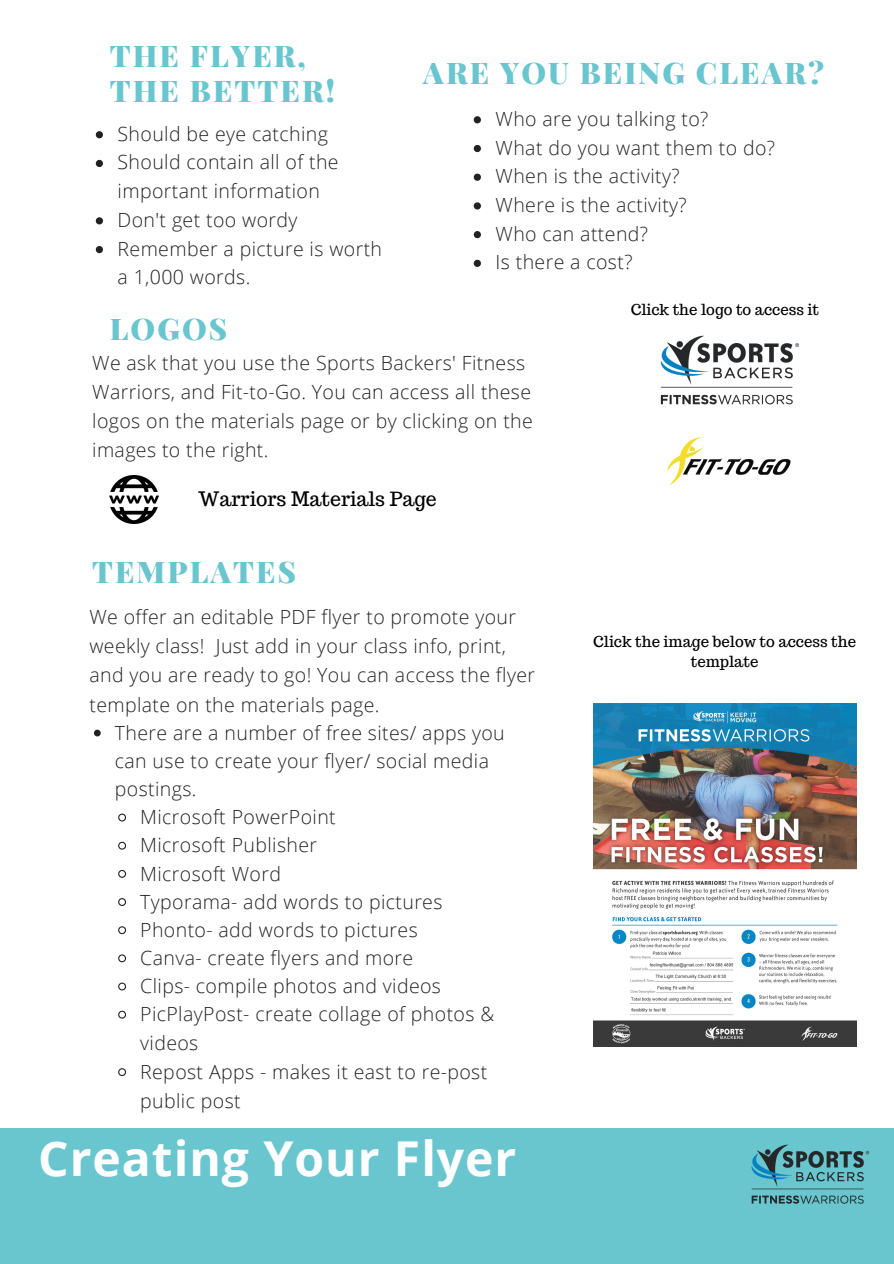
<style>
.page{position:relative;width:894px;height:1264px;background:#fff}
.page>*{position:absolute;margin:0;border:0;box-sizing:border-box;transform-origin:0 0}
.t1{font:700 48px "Open Sans";letter-spacing:.02em;color:#fff}
.t2{font:900 29.85px "Playfair Display";letter-spacing:.07em;color:#69c6cf}
.t3{font:300 19.5px/29.2px "Open Sans";letter-spacing:.02em;color:#222}
.t4{font:19.5px "Trocchi";color:#000}
.t5{font:15px/20.7px "Trocchi";color:#000;text-align:center}
</style>
<div class="page">
<div style="left:0;top:1128px;width:893px;height:135px;background:#69c6cf"></div>
<svg style="left:96px;top:131px;width:7px;height:7px"></svg>
<svg style="left:96px;top:160px;width:7px;height:7px"></svg>
<svg style="left:96px;top:217px;width:7px;height:7px"></svg>
<svg style="left:96px;top:246px;width:7px;height:7px"></svg>
<img style="left:751px;top:1144px;width:119px;height:60px">
<img style="left:667px;top:437px;width:124px;height:48px">
<img style="left:660px;top:335px;width:139px;height:70px">
<img style="left:593px;top:704px;width:263px;height:342px">
<svg style="left:94px;top:729px;width:7px;height:7px"></svg>
<svg style="left:118px;top:813px;width:9px;height:9px"></svg>
<svg style="left:118px;top:841px;width:9px;height:9px"></svg>
<svg style="left:118px;top:870px;width:8px;height:8px"></svg>
<svg style="left:118px;top:898px;width:8px;height:8px"></svg>
<svg style="left:118px;top:926px;width:9px;height:9px"></svg>
<svg style="left:118px;top:954px;width:9px;height:9px"></svg>
<svg style="left:118px;top:982px;width:9px;height:9px"></svg>
<svg style="left:118px;top:1010px;width:9px;height:9px"></svg>
<svg style="left:118px;top:1068px;width:8px;height:8px"></svg>
<img style="left:110px;top:475px;width:48px;height:49px">
<svg style="left:473px;top:116px;width:8px;height:7px"></svg>
<svg style="left:473px;top:145px;width:8px;height:7px"></svg>
<svg style="left:473px;top:174px;width:8px;height:7px"></svg>
<svg style="left:473px;top:202px;width:8px;height:7px"></svg>
<svg style="left:473px;top:231px;width:8px;height:7px"></svg>
<svg style="left:473px;top:260px;width:8px;height:7px"></svg>
<p class="t2" style="left:110px;top:34px;width:197px">THE FLYER,</p>
<p class="t2" style="left:110px;top:70px;width:226px">THE BETTER!</p>
<p class="t3" style="left:118px;top:118px;width:212px">Should be eye catching</p>
<p class="t3" style="left:118px;top:147px;width:222px;line-height:28.7px">Should contain all of the important information</p>
<p class="t3" style="left:118px;top:205px;width:181px">Don't get too wordy</p>
<p class="t3" style="left:118px;top:234px;width:266px;line-height:28.7px">Remember a picture is worth a 1,000 words.</p>
<p class="t2" style="left:110px;top:308px;width:119px">LOGOS</p>
<p class="t3" style="left:92px;top:347px;width:442px">We ask that you use the Sports Backers' Fitness Warriors, and Fit-to-Go. You can access all these logos on the materials page or by clicking on the images to the right.</p>
<p class="t2" style="left:423px;top:51px;width:402px">ARE YOU BEING CLEAR?</p>
<p class="t3" style="left:495px;top:104px;width:214px">Who are you talking to?</p>
<p class="t3" style="left:495px;top:132px;width:281px">What do you want them to do?</p>
<p class="t3" style="left:495px;top:161px;width:185px">When is the activity?</p>
<p class="t3" style="left:495px;top:190px;width:193px">Where is the activity?</p>
<p class="t3" style="left:495px;top:218px;width:154px">Who can attend?</p>
<p class="t3" style="left:495px;top:247px;width:138px">Is there a cost?</p>
<p class="t5" style="left:630px;top:299px;width:190px">Click the logo to access it</p>
<p class="t4" style="left:198px;top:486px;width:240px">Warriors Materials Page</p>
<p class="t2" style="left:92px;top:550px;width:205px">TEMPLATES</p>
<p class="t3" style="left:89px;top:601px;width:447px">We offer an editable PDF flyer to promote your weekly class! Just add in your class info, print, and you are ready to go! You can access the flyer template on the materials page.</p>
<p class="t3" style="left:115px;top:718px;width:391px;line-height:28.2px">There are a number of free sites/ apps you can use to create your flyer/ social media postings.</p>
<p class="t3" style="left:140px;top:802px;width:197px">Microsoft PowerPoint</p>
<p class="t3" style="left:140px;top:830px;width:178px">Microsoft Publisher</p>
<p class="t3" style="left:140px;top:858px;width:142px">Microsoft Word</p>
<p class="t3" style="left:140px;top:886px;width:304px">Typorama- add words to pictures</p>
<p class="t3" style="left:140px;top:914px;width:279px">Phonto- add words to pictures</p>
<p class="t3" style="left:140px;top:942px;width:274px">Canva- create flyers and more</p>
<p class="t3" style="left:140px;top:971px;width:302px">Clips- compile photos and videos</p>
<p class="t3" style="left:140px;top:999px;width:355px;line-height:28.2px">PicPlayPost- create collage of photos &amp; videos</p>
<p class="t3" style="left:140px;top:1056px;width:348px">Repost Apps - makes it east to re-post public post</p>
<p class="t1" style="left:38px;top:1124px;width:479px">Creating Your Flyer</p>
<p class="t5" style="left:593px;top:630px;width:264px">Click the image below to access the template</p>
</div>
